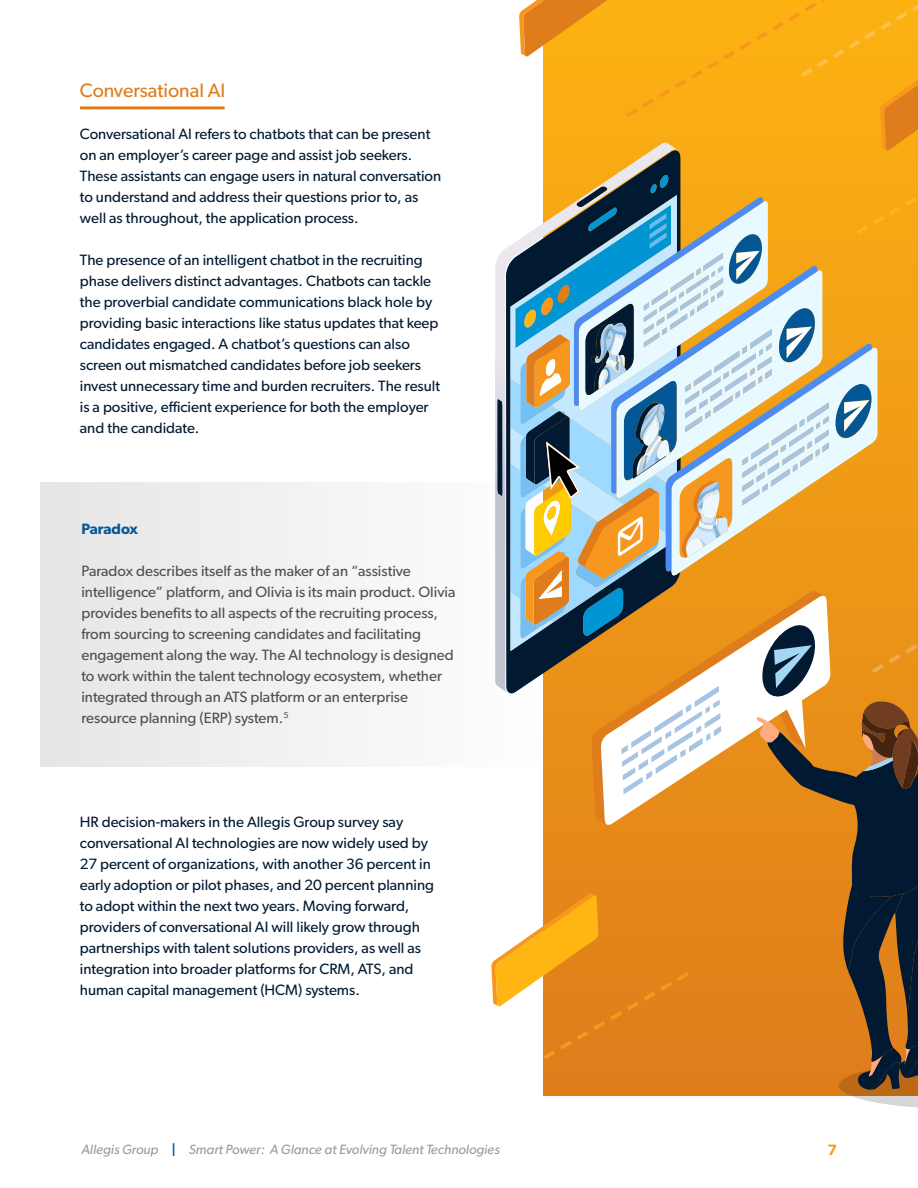
<style>
.page{position:relative;width:918px;height:1188px;background:#fff}
.page>*{position:absolute;margin:0;border:0;box-sizing:border-box;transform-origin:0 0}
.t1{font:19.5px "Gibson";color:#df7d1c}
.t2{font:15px/21px "Gibson";color:#021a32}
.t3{font:15px/21px "Gibson";color:#4d4f53}
.t4{font:600 15px "Gibson";letter-spacing:-.005em;color:#035797}
.t5{font:600 15px "Gibson";color:#f8971d}
.t6{font:italic 13.5px "Gibson";color:#9a9b9c}
.s1{font-weight:600;font-style:normal;color:#035797}
</style>
<div class="page">
<div style="left:40px;top:482px;width:503px;height:284px;background:#f1f1f1"></div>
<hr style="left:80px;top:106px;width:145px;height:3px;background:#df7d1c">
<svg style="left:491px;top:0;width:427px;height:1108px;background:#cca25f"></svg>
<h1 class="t1" style="left:80px;top:78px;width:147px">Conversational AI</h1>
<p class="t2" style="left:80px;top:123px;width:363px">Conversational AI refers to chatbots that can be present on an employer’s career page and assist job seekers.<br>These assistants can engage users in natural conversation to understand and address their questions prior to, as well as throughout, the application process.</p>
<p class="t2" style="left:80px;top:249px;width:362px">The presence of an intelligent chatbot in the recruiting phase delivers distinct advantages. Chatbots can tackle the proverbial candidate communications black hole by providing basic interactions like status updates that keep candidates engaged. A chatbot’s questions can also screen out mismatched candidates before job seekers invest unnecessary time and burden recruiters. The result is a positive, efficient experience for both the employer and the candidate.</p>
<p class="t4" style="left:81px;top:520px;width:58px">Paradox</p>
<p class="t3" style="left:81px;top:560px;width:376px">Paradox describes itself as the maker of an “assistive intelligence” platform, and Olivia is its main product. Olivia provides benefits to all aspects of the recruiting process, from sourcing to screening candidates and facilitating engagement along the way. The AI technology is designed to work within the talent technology ecosystem, whether integrated through an ATS platform or an enterprise resource planning (ERP) system.<sup>5</sup></p>
<p class="t2" style="left:80px;top:811px;width:356px">HR decision-makers in the Allegis Group survey say conversational AI technologies are now widely used by 27 percent of organizations, with another 36 percent in early adoption or pilot phases, and 20 percent planning to adopt within the next two years. Moving forward, providers of conversational AI will likely grow through partnerships with talent solutions providers, as well as integration into broader platforms for CRM, ATS, and human capital management (HCM) systems.</p>
<p class="t6" style="left:81px;top:1141px;width:420px">Allegis Group <span class="s1">|</span> Smart Power: A Glance at Evolving Talent Technologies</p>
<p class="t5" style="left:828px;top:1141px;width:11px">7</p>
</div>
